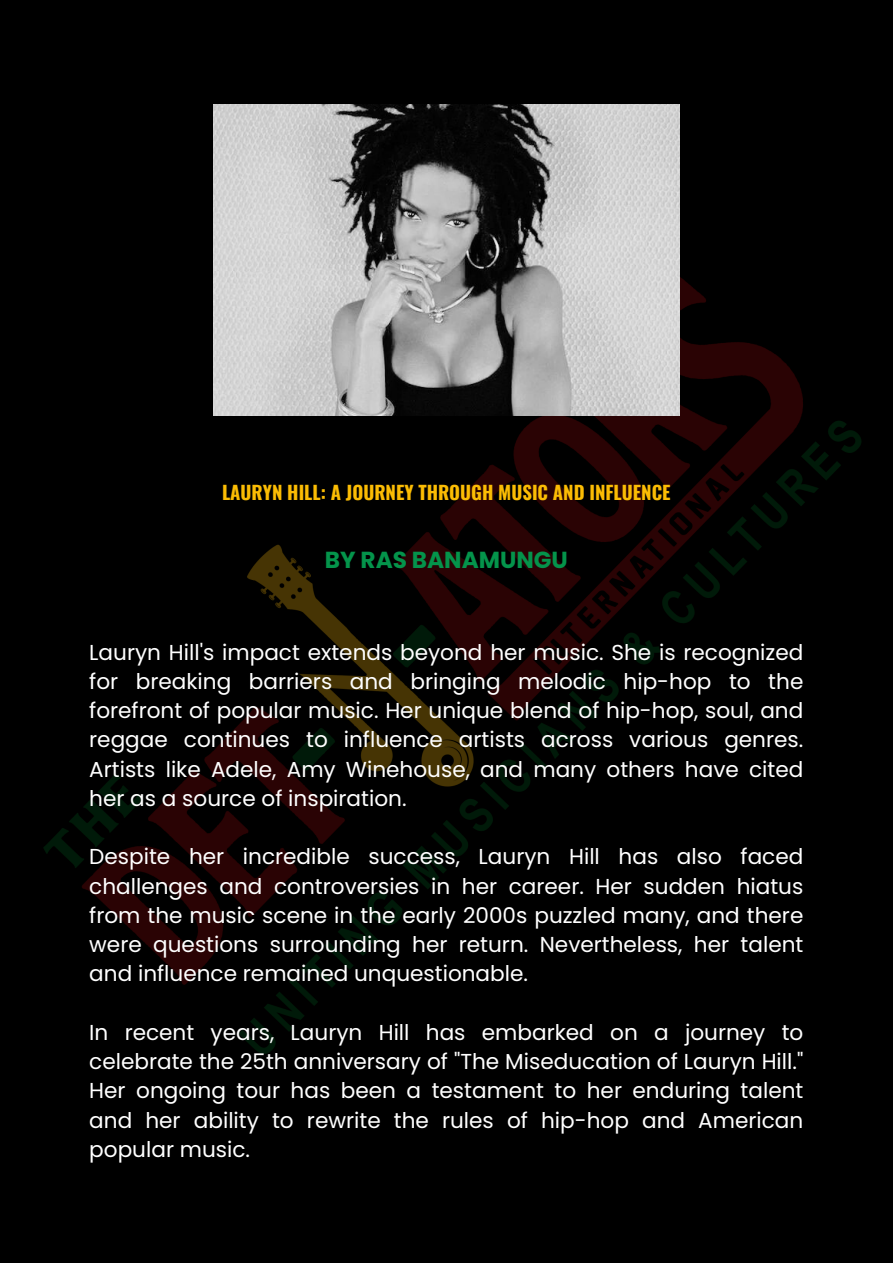
<style>
.page{position:relative;width:893px;height:1264px;background:#fff}
.page>*{position:absolute;margin:0;border:0;box-sizing:border-box;transform-origin:0 0}
.t1{font:700 23.25px "Poppins";color:#04944b}
.t2{font:21.6px/29.2px "Poppins";color:#fff;text-align:justify}
.t3{font:700 18.75px "Oswald";color:#fbbc04}
</style>
<div class="page">
<img style="left:0;top:0;width:892px;height:1262px">
<img style="left:213px;top:105px;width:466px;height:310px">
<p class="t3" style="left:222px;top:478px;width:450px">LAURYN HILL: A JOURNEY THROUGH MUSIC AND INFLUENCE</p>
<p class="t1" style="left:325px;top:543px;width:244px">BY RAS BANAMUNGU</p>
<p class="t2" style="left:89px;top:637px;width:715px">Lauryn Hill's impact extends beyond her music. She is recognized for breaking barriers and bringing melodic hip-hop to the forefront of popular music. Her unique blend of hip-hop, soul, and reggae continues to influence artists across various genres.<br>Artists like Adele, Amy Winehouse, and many others have cited her as a source of inspiration.</p>
<p class="t2" style="left:89px;top:842px;width:715px">Despite her incredible success, Lauryn Hill has also faced challenges and controversies in her career. Her sudden hiatus from the music scene in the early 2000s puzzled many, and there were questions surrounding her return. Nevertheless, her talent and influence remained unquestionable.</p>
<p class="t2" style="left:89px;top:1017px;width:715px">In recent years, Lauryn Hill has embarked on a journey to celebrate the 25th anniversary of "The Miseducation of Lauryn Hill." Her ongoing tour has been a testament to her enduring talent and her ability to rewrite the rules of hip-hop and American popular music.</p>
</div>
